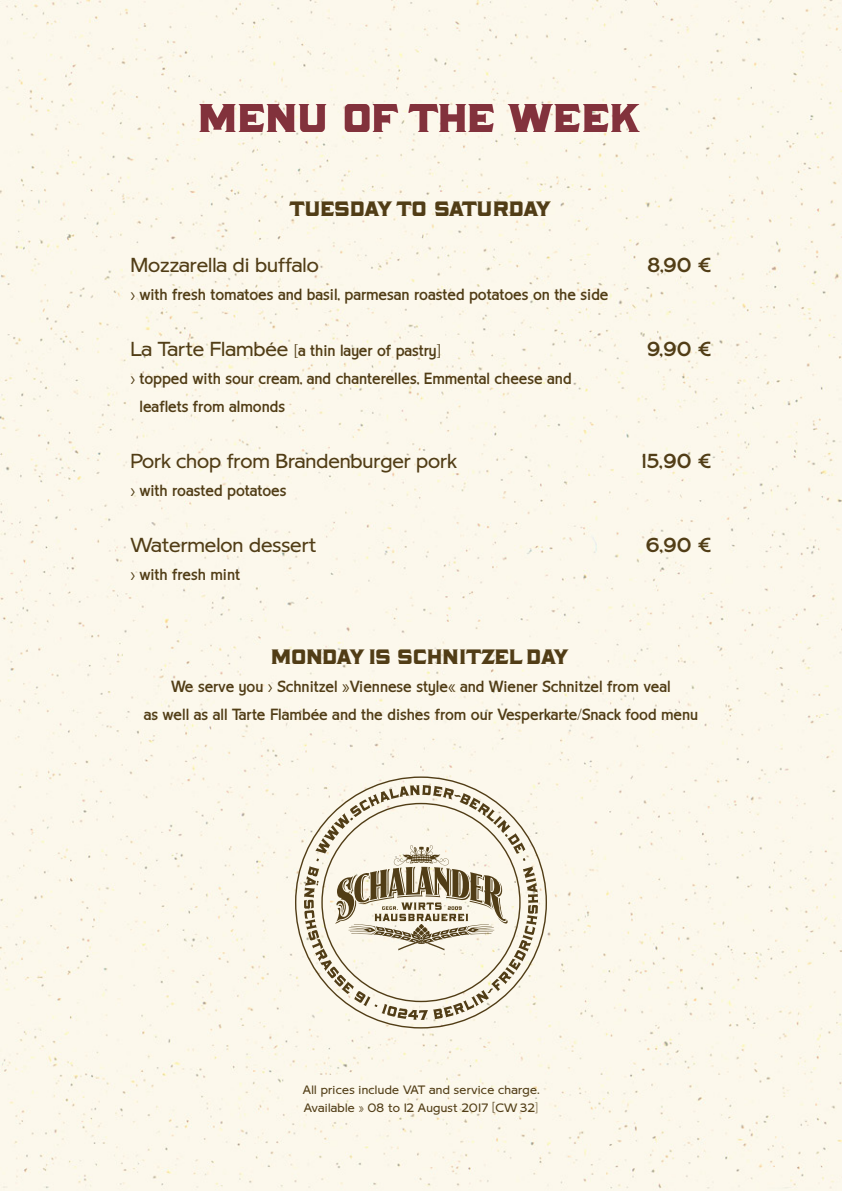
<style>
.page{position:relative;width:842px;height:1191px;background:#fcf8ec}
.page>*{position:absolute;margin:0;border:0;box-sizing:border-box;transform-origin:0 0}
.Head_Kapitel{font:46px "LHF Naylorville";letter-spacing:.005em;color:#8c1730}
.Head_Kategorie{font:24px "LHF Naylorville";letter-spacing:-.01em;color:#513d16}
.Gericht{font:20px "LHF Chesham Sans LIGHT";color:#513d16}
.Preis{font:20px "LHF Chesham Sans REGULAR";letter-spacing:.025em;color:#513d16}
.Gericht_Zusatz_mit_b{font:16px/28px "LHF Chesham Sans SLIM";color:#513d16}
.Gericht_Zusatz{font:16px "LHF Chesham Sans SLIM";color:#513d16}
.Gericht-2{font:16px "LHF Chesham Sans SLIM";color:#513d16}
.Gericht_Zusatz-2{font:12px "LHF Chesham Sans LIGHT";letter-spacing:.025em;color:#513d16}
.s1{font-family:"LHF Chesham Sans LIGHT";font-size:20px}
.s2{font-family:"LHF Chesham Sans BOLD"}
</style>
<div class="page">
<svg style="left:295px;top:776px;width:252px;height:252px;background:#f1ecde"></svg>
<svg style="left:304px;top:785px;width:234px;height:235px;background:#dcd5c4"></svg>
<p class="Head_Kapitel" style="left:200px;top:96px;width:444px">MENU OF THE WEEK</p>
<p class="Head_Kategorie" style="left:289px;top:197px;width:264px">TUESDAY TO SATURDAY</p>
<p class="Gericht" style="left:130px;top:254px;width:190px">Mozzarella di buffalo</p>
<p class="Gericht_Zusatz_mit_b" style="left:130px;top:281px;width:480px">› with fresh tomatoes and basil, parmesan roasted potatoes on the side</p>
<p class="Gericht-2" style="left:130px;top:341px;width:312px"><span class="s1">La Tarte Flambée</span> [a thin layer of pastry]</p>
<p class="Gericht_Zusatz_mit_b" style="left:139px;top:365px;width:434px;text-indent:-9px">› topped with sour cream, and chanterelles, Emmental cheese and leaflets from almonds</p>
<p class="Gericht" style="left:130px;top:450px;width:328px">Pork chop from Brandenburger pork</p>
<p class="Gericht_Zusatz_mit_b" style="left:130px;top:477px;width:158px">› with roasted potatoes</p>
<p class="Gericht" style="left:130px;top:534px;width:187px">Watermelon dessert</p>
<p class="Gericht_Zusatz_mit_b" style="left:130px;top:561px;width:111px">› with fresh mint</p>
<p class="Preis" style="left:647px;top:254px;width:66px">8,90 €</p>
<p class="Preis" style="left:647px;top:338px;width:66px">9,90 €</p>
<p class="Preis" style="left:642px;top:450px;width:71px">15,90 €</p>
<p class="Preis" style="left:646px;top:534px;width:67px">6,90 €</p>
<p class="Head_Kategorie" style="left:272px;top:645px;width:300px">MONDAY IS SCHNITZEL DAY</p>
<p class="Gericht_Zusatz" style="left:171px;top:677px;width:501px">We serve you › Schnitzel »Viennese style« and Wiener Schnitzel from veal</p>
<p class="Gericht_Zusatz" style="left:144px;top:705px;width:556px">as well as all Tarte Flambée and the dishes from our Vesperkarte/Snack food menu</p>
<p class="Gericht_Zusatz-2" style="left:303px;top:1082px;width:238px">All prices include VAT and service charge.</p>
<p class="Gericht_Zusatz-2" style="left:304px;top:1100px;width:236px">Available » 08 to 12 August 2017 <span class="s2">[</span>CW 32]</p>
</div>
